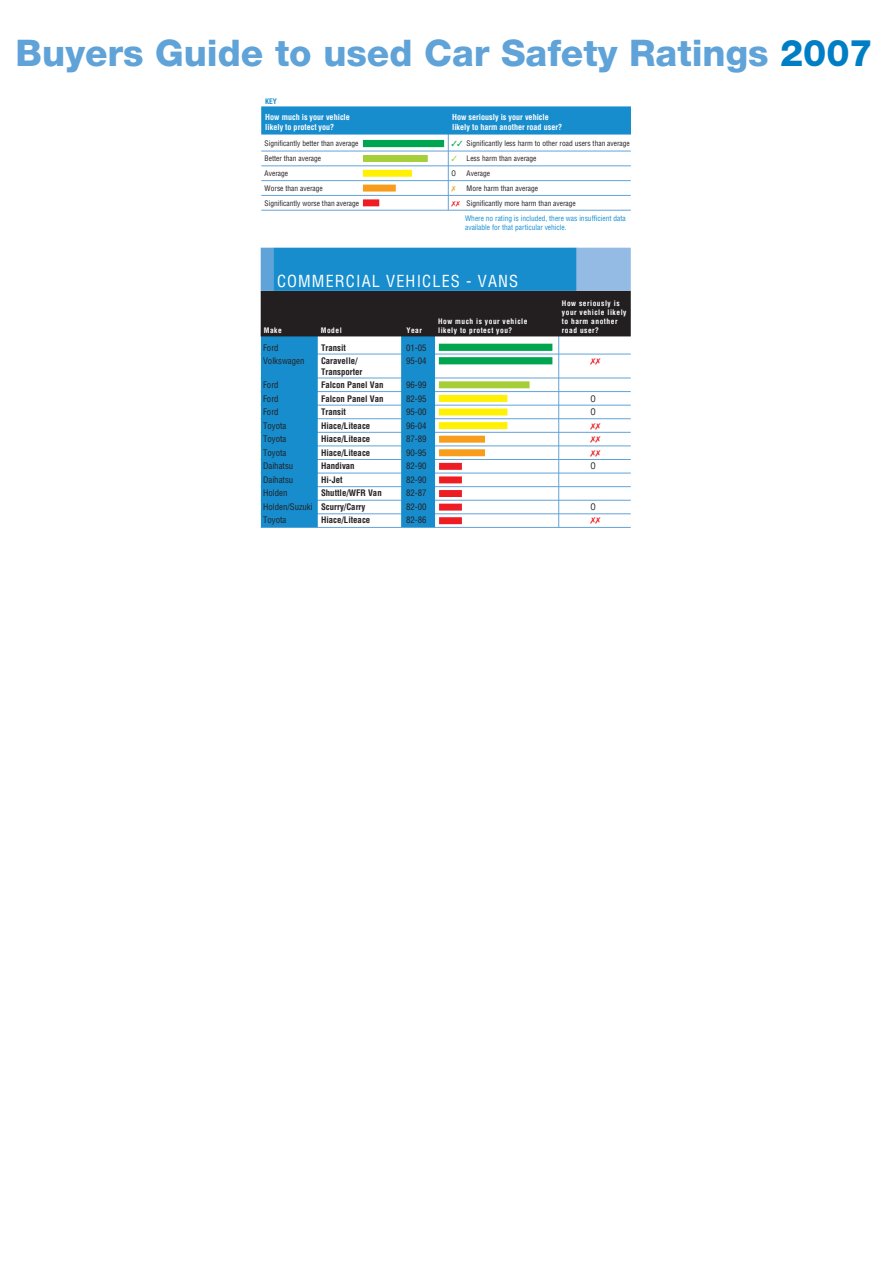
<style>
.page{position:relative;width:893px;height:1263px;background:#fff}
.page>*{position:absolute;margin:0;border:0;box-sizing:border-box;transform-origin:0 0}
.t1{font:800 36.75px "Helvetica Neue";color:#60a3d8}
.t2{font:condensed 16.2px "Helvetica";letter-spacing:.07em;color:#fff}
.t3{font:condensed 8.7px "Helvetica";color:#231f20}
.t4{font:700 condensed 8.7px "Helvetica";color:#231f20}
.t5{font:700 condensed 8.1px "Helvetica";color:#fff}
.t6{font:condensed 7.35px "Helvetica";color:#231f20}
.t7{font:condensed 7.35px/15px "Helvetica";color:#178dce}
.t8{font:700 condensed 7.35px/8.9px "Helvetica";letter-spacing:.07em;color:#fff}
.t9{font:700 condensed 7.35px "Helvetica";color:#178dce}
.s1{color:#007ec5}
.s2{color:#00a54f}
.s3{color:#a6ce39}
.s4{color:#ee1d23}
.s5{color:#231f20}
.s6{font-weight:700}
</style>
<div class="page">
<div style="left:261px;top:291px;width:370px;height:45px;background:#231f20"></div>
<div style="left:261px;top:248px;width:13px;height:43px;background:#60a3d8"></div>
<div style="left:576px;top:248px;width:55px;height:43px;background:#94bbe3"></div>
<div style="left:274px;top:248px;width:302px;height:43px;background:#178dce"></div>
<div style="left:261px;top:106px;width:370px;height:29px;background:#178dce"></div>
<svg style="left:260px;top:334px;width:371px;height:194px"></svg>
<svg style="left:261px;top:128px;width:370px;height:83px"></svg>
<p class="t1" style="left:16px;top:31px;width:859px">Buyers Guide to used Car Safety Ratings <span class="s1">2007</span></p>
<p class="t9" style="left:265px;top:96px;width:13px">KEY</p>
<p class="t5" style="left:265px;top:112px;width:86px">How much is your vehicle</p>
<p class="t5" style="left:452px;top:112px;width:98px">How seriously is your vehicle</p>
<p class="t5" style="left:265px;top:122px;width:71px">likely to protect you?</p>
<p class="t5" style="left:452px;top:122px;width:112px">likely to harm another road user?</p>
<p class="t6" style="left:265px;top:139px;width:95px">Significantly better than average</p>
<p class="t6" style="left:452px;top:139px;width:180px"><span class="s2">✓✓</span> Significantly less harm to other road users than average</p>
<p class="t6" style="left:265px;top:154px;width:58px">Better than average</p>
<p class="t6" style="left:452px;top:154px;width:86px"><span class="s3">✓</span> Less harm than average</p>
<p class="t6" style="left:265px;top:169px;width:25px">Average</p>
<p class="t6" style="left:452px;top:169px;width:6px">O</p>
<p class="t6" style="left:467px;top:169px;width:25px">Average</p>
<p class="t6" style="left:265px;top:184px;width:60px">Worse than average</p>
<p class="t6" style="left:467px;top:184px;width:73px">More harm than average</p>
<p class="t6" style="left:265px;top:199px;width:96px">Significantly worse than average</p>
<p class="t7" style="left:465px;top:196px;width:162px;text-indent:-13px"><span class="s4">✗✗</span> <span class="s5">Significantly more harm than average<br></span>Where no rating is included, there was insufficient data</p>
<p class="t7" style="left:465px;top:220px;width:103px">available for that particular vehicle.</p>
<p class="t2" style="left:277px;top:271px;width:243px">COMMERCIAL VEHICLES - VANS</p>
<p class="t8" style="left:562px;top:299px;width:66px">How seriously is your vehicle likely</p>
<p class="t8" style="left:438px;top:317px;width:91px">How much is your vehicle</p>
<p class="t8" style="left:562px;top:317px;width:57px">to harm another</p>
<p class="t8" style="left:264px;top:325px;width:20px">Make</p>
<p class="t8" style="left:321px;top:325px;width:23px">Model</p>
<p class="t8" style="left:406px;top:325px;width:17px">Year</p>
<p class="t8" style="left:438px;top:326px;width:76px">likely to protect you?</p>
<p class="t8" style="left:562px;top:325px;width:39px">road user?</p>
<p class="t3" style="left:263px;top:342px;width:17px">Ford</p>
<p class="t4" style="left:321px;top:342px;width:26px">Transit</p>
<p class="t3" style="left:406px;top:342px;width:22px">01-05</p>
<p class="t3" style="left:263px;top:356px;width:43px">Volkswagen</p>
<p class="t4" style="left:321px;top:356px;width:38px">Caravelle/</p>
<p class="t3" style="left:406px;top:356px;width:22px">95-04</p>
<p class="t4" style="left:321px;top:366px;width:43px">Transporter</p>
<p class="t3" style="left:263px;top:380px;width:17px">Ford</p>
<p class="t4" style="left:321px;top:380px;width:64px">Falcon Panel Van</p>
<p class="t3" style="left:406px;top:380px;width:22px">96-99</p>
<p class="t3" style="left:263px;top:393px;width:17px">Ford</p>
<p class="t4" style="left:321px;top:393px;width:64px">Falcon Panel Van</p>
<p class="t3" style="left:406px;top:393px;width:22px">82-95</p>
<p class="t3" style="left:590px;top:393px;width:7px">O</p>
<p class="t3" style="left:263px;top:407px;width:17px">Ford</p>
<p class="t4" style="left:321px;top:407px;width:26px">Transit</p>
<p class="t3" style="left:406px;top:407px;width:22px">95-00</p>
<p class="t3" style="left:590px;top:407px;width:7px">O</p>
<p class="t3" style="left:263px;top:420px;width:25px">Toyota</p>
<p class="t4" style="left:321px;top:420px;width:51px">Hiace/Liteace</p>
<p class="t3" style="left:406px;top:420px;width:22px">96-04</p>
<p class="t3" style="left:263px;top:434px;width:25px">Toyota</p>
<p class="t4" style="left:321px;top:434px;width:51px">Hiace/Liteace</p>
<p class="t3" style="left:406px;top:434px;width:22px">87-89</p>
<p class="t3" style="left:263px;top:447px;width:25px">Toyota</p>
<p class="t4" style="left:321px;top:447px;width:51px">Hiace/Liteace</p>
<p class="t3" style="left:406px;top:447px;width:22px">90-95</p>
<p class="t3" style="left:263px;top:461px;width:32px">Daihatsu</p>
<p class="t4" style="left:321px;top:461px;width:35px">Handivan</p>
<p class="t3" style="left:406px;top:461px;width:22px">82-90</p>
<p class="t3" style="left:590px;top:461px;width:7px">O</p>
<p class="t3" style="left:263px;top:474px;width:32px">Daihatsu</p>
<p class="t4" style="left:321px;top:474px;width:23px">Hi-Jet</p>
<p class="t3" style="left:406px;top:474px;width:22px">82-90</p>
<p class="t3" style="left:263px;top:488px;width:26px">Holden</p>
<p class="t4" style="left:321px;top:488px;width:62px">Shuttle/WFR Van</p>
<p class="t3" style="left:406px;top:488px;width:22px">82-87</p>
<p class="t3" style="left:263px;top:501px;width:104px">Holden/Suzuki <span class="s6">Scurry/Carry</span></p>
<p class="t3" style="left:406px;top:501px;width:22px">82-00</p>
<p class="t3" style="left:590px;top:501px;width:7px">O</p>
<p class="t3" style="left:263px;top:515px;width:25px">Toyota</p>
<p class="t4" style="left:321px;top:515px;width:51px">Hiace/Liteace</p>
<p class="t3" style="left:406px;top:515px;width:22px">82-86</p>
</div>
